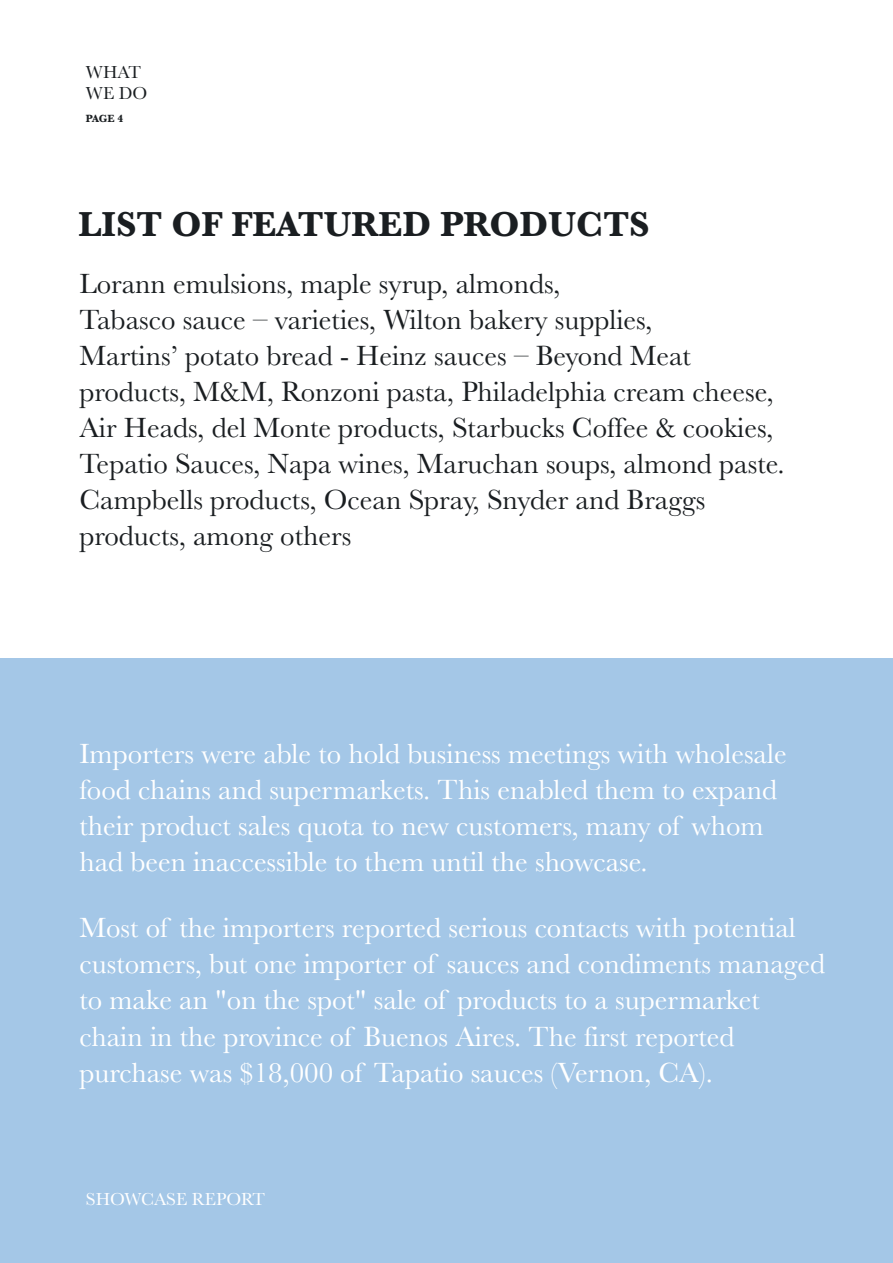
<style>
.page{position:relative;width:893px;height:1263px;background:#fff}
.page>*{position:absolute;margin:0;border:0;box-sizing:border-box;transform-origin:0 0}
.t1{font:700 36px "Baskerville";color:#1a1e21}
.t2{font:28.8px/36px "Baskerville";color:#fff}
.t3{font:28.8px/36px "Baskerville";color:#1a1e21}
.t4{font:18px "Baskerville";color:#fff}
.t5{font:18px/21.6px "Baskerville";color:#1a1e21}
.t6{font:700 10.8px "Baskerville";color:#1a1e21}
</style>
<div class="page">
<div style="left:0;top:658px;width:893px;height:605px;background:#a4c7e7"></div>
<p class="t5" style="left:86px;top:61px;width:63px">WHAT<br>WE DO</p>
<p class="t6" style="left:86px;top:111px;width:39px">PAGE 4</p>
<p class="t1" style="left:79px;top:199px;width:572px">LIST OF FEATURED PRODUCTS</p>
<p class="t3" style="left:79px;top:266px;width:707px">Lorann emulsions, maple syrup, almonds,<br>Tabasco sauce – varieties, Wilton bakery supplies,<br>Martins’ potato bread - Heinz sauces – Beyond Meat products, M&amp;M, Ronzoni pasta, Philadelphia cream cheese, Air Heads, del Monte products, Starbucks Coffee &amp; cookies, Tepatio Sauces, Napa wines, Maruchan soups, almond paste.<br>Campbells products, Ocean Spray, Snyder and Braggs products, among others</p>
<p class="t2" style="left:79px;top:736px;width:709px">Importers were able to hold business meetings with wholesale food chains and supermarkets. This enabled them to expand their product sales quota to new customers, many of whom had been inaccessible to them until the showcase.</p>
<p class="t2" style="left:79px;top:910px;width:747px">Most of the importers reported serious contacts with potential customers, but one importer of sauces and condiments managed to make an "on the spot" sale of products to a supermarket chain in the province of Buenos Aires. The first reported purchase was $18,000 of Tapatio sauces (Vernon, CA).</p>
<p class="t4" style="left:86px;top:1188px;width:181px">SHOWCASE REPORT</p>
</div>
